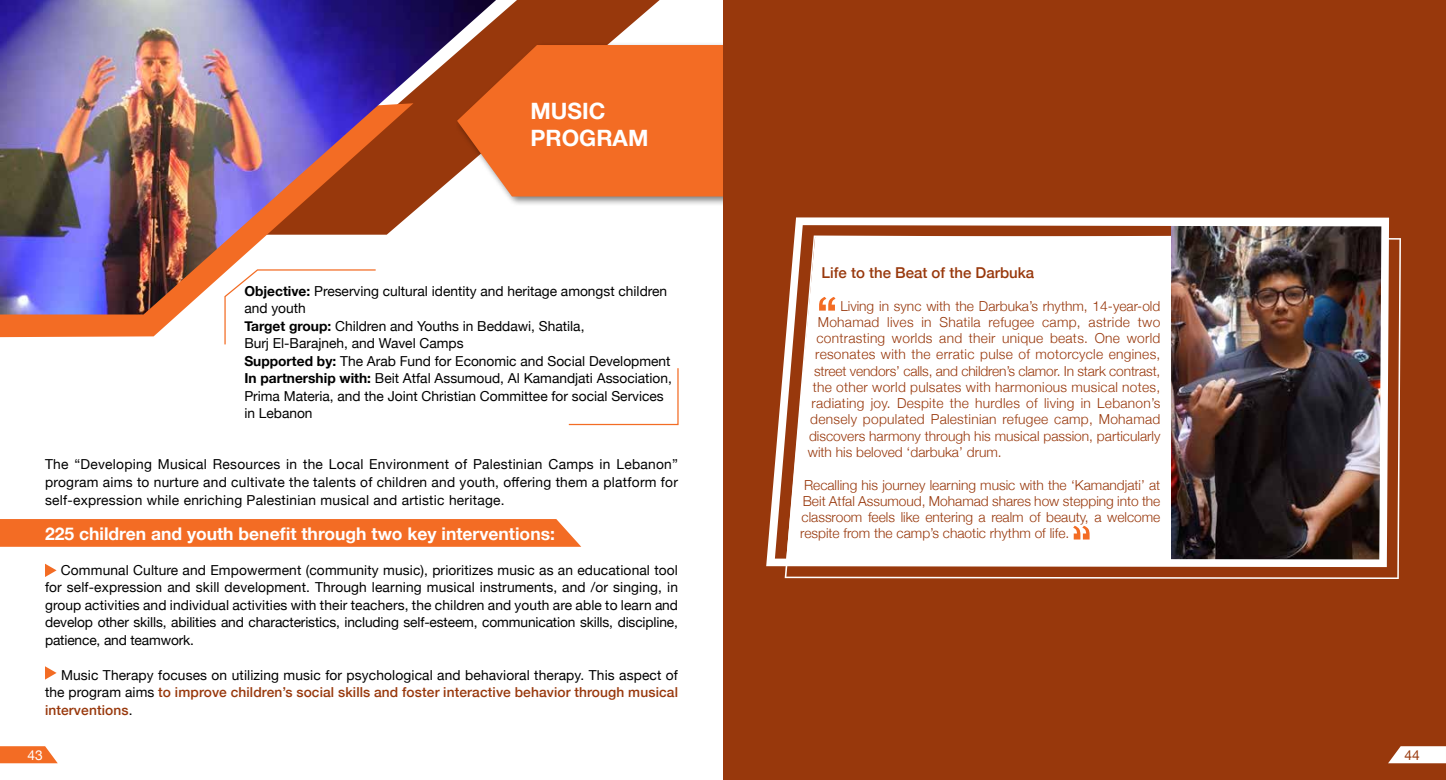
<style>
.page{position:relative;width:1446px;height:780px;background:#fff}
.page>*{position:absolute;margin:0;border:0;box-sizing:border-box;transform-origin:0 0}
.t1{font:700 22.5px/27.5px "Helvetica Neue";color:#fff}
.t2{font:700 17.5px "Helvetica Neue";color:#fff}
.t3{font:500 15px "Helvetica Neue";color:#98380c}
.t4{font:13.75px/17.5px "Helvetica Neue";color:#000;text-align:justify}
.t5{font:300 13.75px/16.2px "Helvetica Neue";letter-spacing:.02em;color:#98380c;text-align:justify}
.t6{font:13.75px/17.5px "Helvetica Neue";letter-spacing:.02em;color:#000}
.t7{font:300 13.75px "Helvetica Neue";color:#98380c}
.t8{font:300 13.75px "Helvetica Neue";letter-spacing:-.01em;color:#98380c}
.t9{font:13.75px "Helvetica Neue";color:#fff}
.t10{font:13.75px "Helvetica Neue";color:#98380c}
.s1{font-weight:700}
.s2{font-weight:500;color:#98380c}
</style>
<div class="page">
<svg style="left:496px;top:0;width:163px;height:42px;fill:#98380c"></svg>
<svg style="left:0;top:314px;width:179px;height:23px;background:#f17838"></svg>
<img style="left:0;top:0;width:496px;height:314px">
<svg style="left:224px;top:269px;width:153px;height:76px"></svg>
<svg style="left:568px;top:368px;width:111px;height:58px"></svg>
<svg style="left:0;top:746px;width:58px;height:17px"></svg>
<div style="left:455px;top:42px;width:328px;height:165px;background:#000;opacity:.5"></div>
<svg style="left:457px;top:45px;width:266px;height:151px;background:#ea6c29"></svg>
<div style="left:0;top:519px;width:581px;height:27px;background:#f36c24"></div>
<svg style="left:45px;top:563px;width:12px;height:14px"></svg>
<svg style="left:45px;top:666px;width:12px;height:13px"></svg>
<div style="left:723px;top:0;width:723px;height:780px;background:#98380c"></div>
<svg style="left:784px;top:238px;width:617px;height:341px"></svg>
<img style="left:766px;top:217px;width:623px;height:350px">
<svg style="left:819px;top:297px;width:16px;height:13px"></svg>
<svg style="left:1073px;top:525px;width:16px;height:14px"></svg>
<svg style="left:1388px;top:746px;width:58px;height:17px"></svg>
<h1 class="t1" style="left:530px;top:98px;width:119px">MUSIC<br>PROGRAM</h1>
<p class="t4" style="left:244px;top:283px;width:429px;text-align:left"><span class="s1">Objective:</span> Preserving cultural identity and heritage amongst children and youth<br><span class="s1">Target group:</span> Children and Youths in Beddawi, Shatila,<br>Burj El-Barajneh, and Wavel Camps<br><span class="s1">Supported by:</span> The Arab Fund for Economic and Social Development <span class="s1">In partnership with:</span> Beit Atfal Assumoud, Al Kamandjati Association, Prima Materia, and the Joint Christian Committee for social Services in Lebanon</p>
<p class="t6" style="left:45px;top:456px;width:634px">The “Developing Musical Resources in the Local Environment of Palestinian Camps in Lebanon” program aims to nurture and cultivate the talents of children and youth, offering them a platform for self-expression while enriching Palestinian musical and artistic heritage.</p>
<p class="t2" style="left:45px;top:519px;width:511px">225 children and youth benefit through two key interventions:</p>
<p class="t4" style="left:45px;top:561px;width:634px;text-indent:16px">Communal Culture and Empowerment (community music), prioritizes music as an educational tool for self-expression and skill development. Through learning musical instruments, and /or singing, in group activities and individual activities with their teachers, the children and youth are able to learn and develop other skills, abilities and characteristics, including self-esteem, communication skills, discipline, patience, and teamwork.</p>
<p class="t4" style="left:45px;top:666px;width:634px;text-indent:16px">Music Therapy focuses on utilizing music for psychological and behavioral therapy. This aspect of the program aims <span class="s2">to improve children’s social skills and foster interactive behavior through musical interventions</span>.</p>
<p class="t9" style="left:28px;top:745px;width:17px">43</p>
<p class="t3" style="left:821px;top:261px;width:214px">Life to the Beat of the Darbuka</p>
<p class="t7" style="left:840px;top:294px;width:321px">Living in sync with the Darbuka’s rhythm, 14-year-old</p>
<p class="t5" style="left:818px;top:313px;width:344px">Mohamad lives in Shatila refugee camp, astride two</p>
<p class="t5" style="left:816px;top:329px;width:345px">contrasting worlds and their unique beats. One world</p>
<p class="t5" style="left:815px;top:345px;width:347px">resonates with the erratic pulse of motorcycle engines,</p>
<p class="t8" style="left:814px;top:359px;width:348px">street vendors’ calls, and children’s clamor. In stark contrast,</p>
<p class="t5" style="left:813px;top:378px;width:349px">the other world pulsates with harmonious musical notes,</p>
<p class="t5" style="left:811px;top:394px;width:350px">radiating joy. Despite the hurdles of living in Lebanon’s</p>
<p class="t5" style="left:810px;top:410px;width:351px">densely populated Palestinian refugee camp, Mohamad</p>
<p class="t7" style="left:809px;top:424px;width:353px">discovers harmony through his musical passion, particularly</p>
<p class="t7" style="left:808px;top:441px;width:195px">with his beloved ‘darbuka’ drum.</p>
<p class="t5" style="left:800px;top:475px;width:362px">Recalling his journey learning music with the ‘Kamandjati’ at Beit Atfal Assumoud, Mohamad shares how stepping into the classroom feels like entering a realm of beauty, a welcome respite from the camp’s chaotic rhythm of life.</p>
<p class="t10" style="left:1404px;top:745px;width:17px">44</p>
</div>
